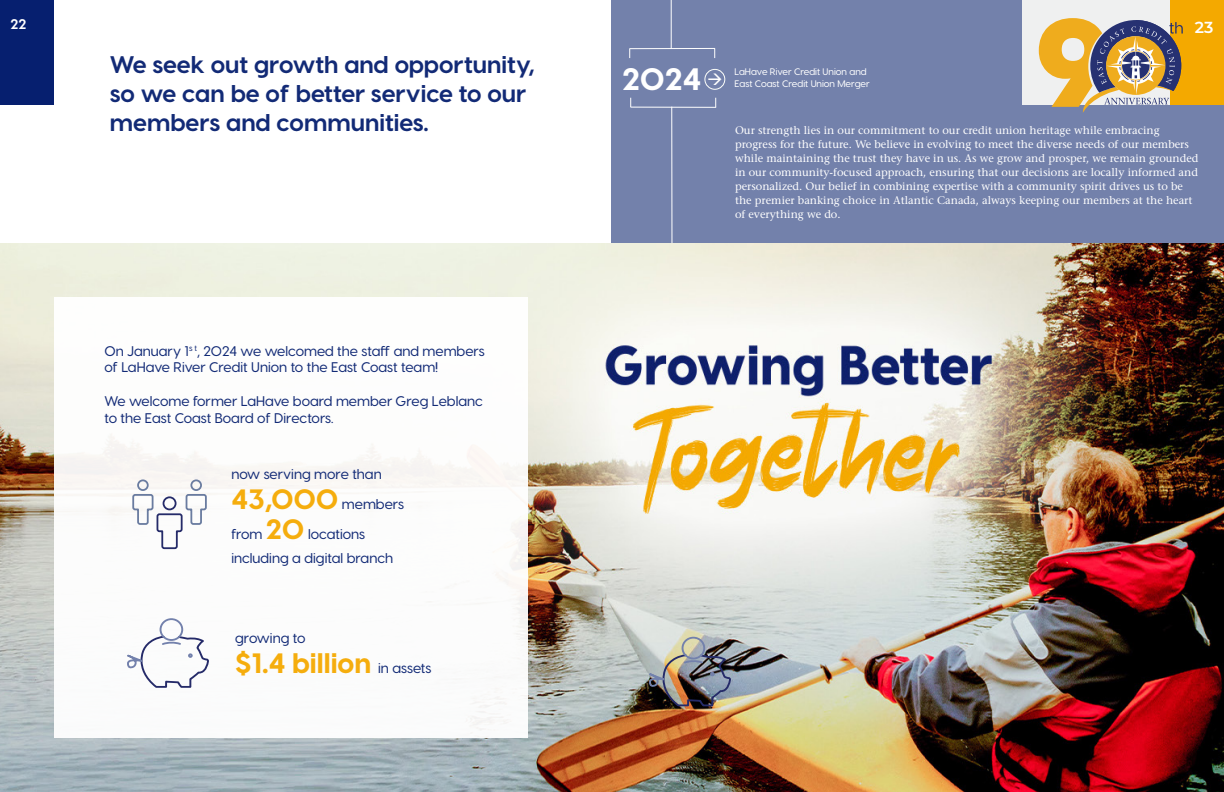
<style>
.page{position:relative;width:1224px;height:792px;background:#fff}
.page>*{position:absolute;margin:0;border:0;box-sizing:border-box;transform-origin:0 0}
._36pt_Size_Align_Left{font:800 31px "Visby CF";color:#fff}
._16pt_Size_Align_Right{font:800 28px "Visby CF";color:#f5ad0d}
._36pt_Size_Align_Left-2{font:700 24px/28.8px "Visby CF";color:#122a76}
.t1{font:600 16px "Montserrat";color:#fff}
._16pt_Size_Align_Left{font:500 14px/16.8px "Visby CF";color:#122a76}
._16pt_Size_Align_Right-2{font:500 14px/30px "Visby CF";color:#122a76}
.t2{font:700 14px "Visby CF";color:#fff}
._10pt_Size_Align_Center{font:500 11px/14px "Stone Serif Std";color:#fff}
._16pt_Size_Align_Right-3{font:500 9.5px "Visby CF";color:#fff}
.s1{font-weight:800;font-size:28px;color:#f5ad0d}
.s2{font-weight:500;font-size:14px;color:#122a76}
</style>
<div class="page">
<div style="left:612px;top:0;width:612px;height:244px;background:#7381ab"></div>
<div style="left:1022px;top:0;width:202px;height:104px;background:#eff0f0"></div>
<img style="left:0;top:244px;width:1224px;height:548px">
<div style="left:0;top:0;width:54px;height:104px;background:#061f6f"></div>
<div style="left:1170px;top:0;width:54px;height:104px;background:#f4a900"></div>
<img style="left:649px;top:637px;width:82px;height:69px">
<div style="left:54px;top:297px;width:473px;height:441px;background:#fff"></div>
<svg style="left:132px;top:479px;width:75px;height:70px"></svg>
<svg style="left:127px;top:618px;width:82px;height:70px"></svg>
<svg style="left:1039px;top:18px;width:144px;height:95px"></svg>
<hr style="left:671px;top:0;width:1px;height:49px;background:#fff">
<hr style="left:631px;top:107px;width:85px;height:1px;background:#fff">
<hr style="left:629px;top:48px;width:86px;height:1px;background:#fff">
<hr style="left:671px;top:107px;width:1px;height:136px;background:#fff">
<div style="left:704px;top:69px;width:21px;height:21px;border:1px solid #fdfffb;border-radius:50%"></div>
<p class="t2" style="left:11px;top:15px;width:17px">22</p>
<h3 class="t1" style="left:1195px;top:16px;width:20px">23</h3>
<p class="_36pt_Size_Align_Left-2" style="left:110px;top:50px;width:426px">We seek out growth and opportunity, so we can be of better service to our members and communities.</p>
<p class="_16pt_Size_Align_Left" style="left:104px;top:342px;width:382px">On January 1<sup>s</sup> <sup>t</sup>, 2024 we welcomed the staff and members of LaHave River Credit Union to the East Coast team!</p>
<p class="_16pt_Size_Align_Left" style="left:104px;top:393px;width:380px">We welcome former LaHave board member Greg Leblanc to the East Coast Board of Directors.</p>
<p class="_16pt_Size_Align_Right-2" style="left:231px;top:459px;width:174px">now serving more than<br><span class="s1">43,000</span> members from <span class="s1">20</span> locations</p>
<p class="_16pt_Size_Align_Right-2" style="left:231px;top:543px;width:163px">including a digital branch</p>
<p class="_16pt_Size_Align_Right-2" style="left:235px;top:623px;width:72px">growing to</p>
<p class="_16pt_Size_Align_Right" style="left:235px;top:646px;width:198px">$1.4 billion <span class="s2">in assets</span></p>
<p class="_36pt_Size_Align_Left" style="left:622px;top:59px;width:81px">2024</p>
<p class="_16pt_Size_Align_Right-3" style="left:735px;top:66px;width:134px">LaHave River Credit Union and</p>
<p class="_16pt_Size_Align_Right-3" style="left:735px;top:78px;width:137px">East Coast Credit Union Merger</p>
<p class="_10pt_Size_Align_Center" style="left:735px;top:123px;width:465px">Our strength lies in our commitment to our credit union heritage while embracing progress for the future. We believe in evolving to meet the diverse needs of our members while maintaining the trust they have in us. As we grow and prosper, we remain grounded in our community-focused approach, ensuring that our decisions are locally informed and personalized. Our belief in combining expertise with a community spirit drives us to be the premier banking choice in Atlantic Canada, always keeping our members at the heart of everything we do.</p>
</div>
